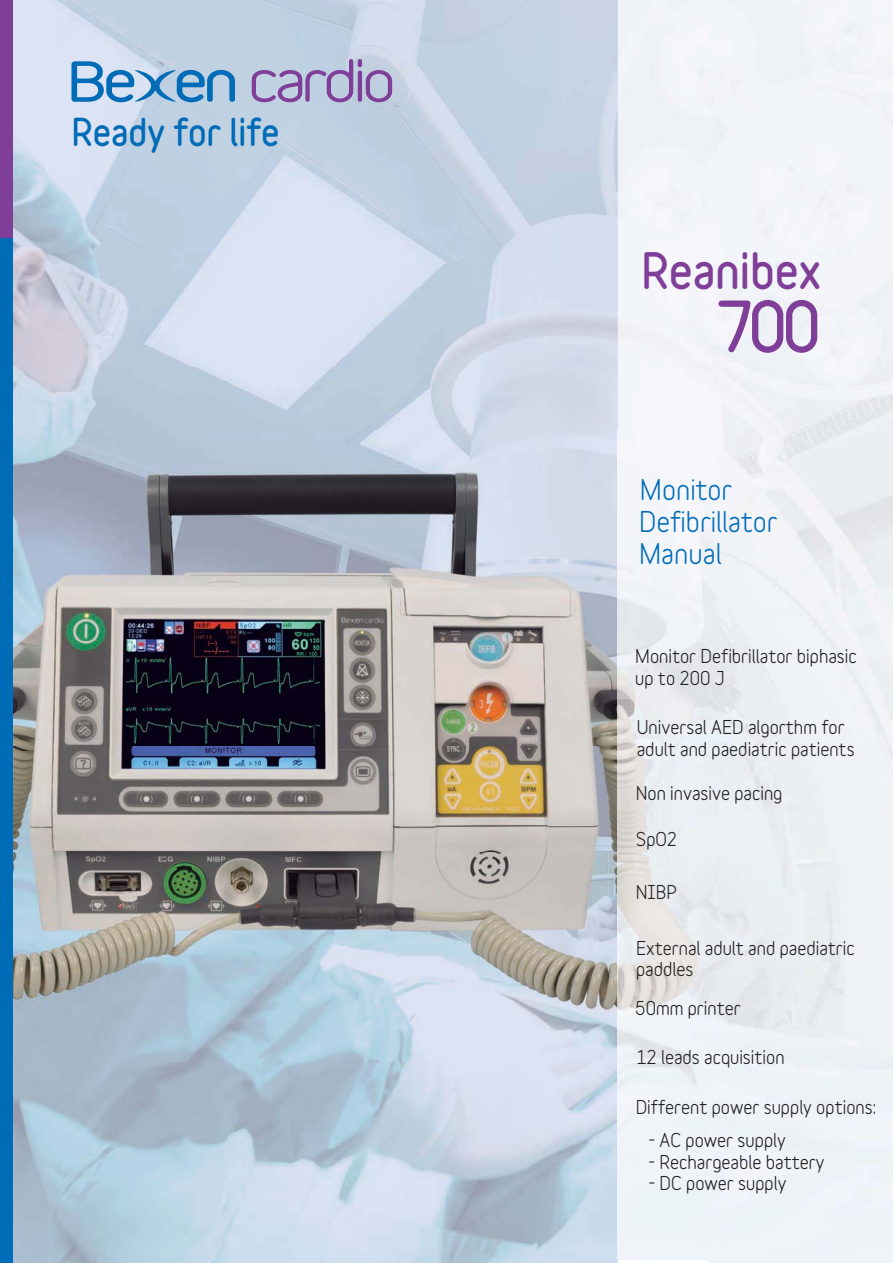
<style>
.page{position:relative;width:893px;height:1263px;background:#fff}
.page>*{position:absolute;margin:0;border:0;box-sizing:border-box;transform-origin:0 0}
.t1{font:900 63px "Variable";color:#7f3f98}
.t2{font:900 45px "Variable";color:#7f3f98}
.t3{font:900 34.5px "Variable";color:#006cb7}
.t4{font:27px/31.8px "Variable Regular 4";color:#006cb7}
.t5{font:700 18px/21.6px "Variable";color:#231f20}
</style>
<div class="page">
<img style="left:13px;top:0;width:605px;height:431px">
<img style="left:13px;top:1063px;width:605px;height:200px">
<img style="left:13px;top:431px;width:696px;height:632px">
<div style="left:0;top:0;width:13px;height:238px;background:#7f3f98"></div>
<div style="left:0;top:238px;width:13px;height:1025px;background:#006cb7"></div>
<svg style="left:71px;top:61px;width:164px;height:41px"></svg>
<svg style="left:252px;top:59px;width:140px;height:43px"></svg>
<h3 class="t3" style="left:71px;top:114px;width:210px">Ready for life</h3>
<h2 class="t2" style="left:641px;top:247px;width:182px">Reanibex</h2>
<h1 class="t1" style="left:716px;top:294px;width:107px">700</h1>
<h3 class="t4" style="left:640px;top:471px;width:94px">Monitor</h3>
<h3 class="t4" style="left:639px;top:503px;width:140px">Defibrillator<br>Manual</h3>
<p class="t5" style="left:635px;top:646px;width:223px">Monitor Defibrillator biphasic up to 200 J</p>
<p class="t5" style="left:637px;top:718px;width:219px">Universal AED algorthm for adult and paediatric patients</p>
<p class="t5" style="left:636px;top:783px;width:148px">Non invasive pacing</p>
<p class="t5" style="left:636px;top:830px;width:43px">SpO2</p>
<p class="t5" style="left:636px;top:882px;width:43px">NIBP</p>
<p class="t5" style="left:636px;top:938px;width:220px">External adult and paediatric paddles</p>
<p class="t5" style="left:635px;top:999px;width:107px">50mm printer</p>
<p class="t5" style="left:636px;top:1048px;width:150px">12 leads acquisition</p>
<p class="t5" style="left:636px;top:1097px;width:242px">Different power supply options:</p>
<p class="t5" style="left:648px;top:1130px;width:139px">- AC power supply</p>
<p class="t5" style="left:648px;top:1152px;width:178px">- Rechargeable battery</p>
<p class="t5" style="left:648px;top:1174px;width:139px">- DC power supply</p>
</div>
